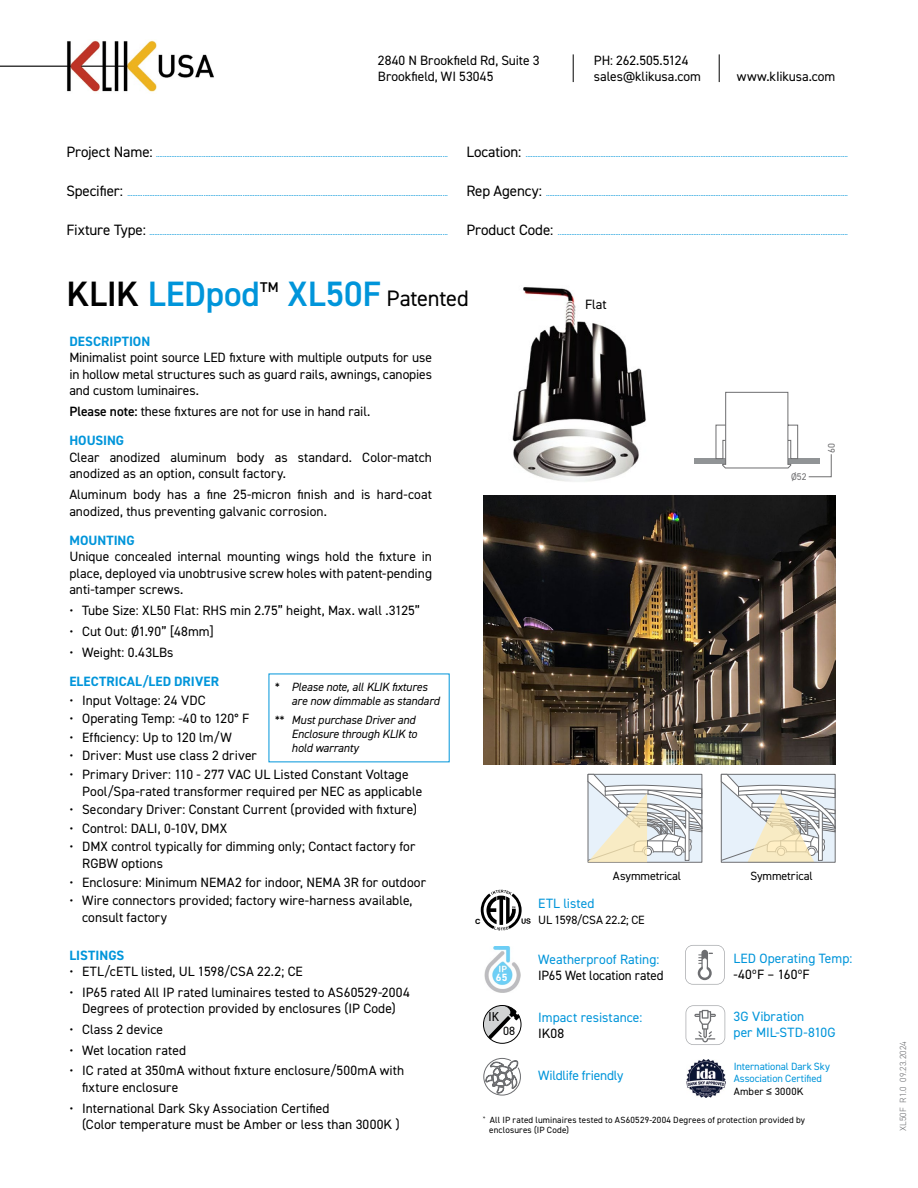
<style>
.page{position:relative;width:918px;height:1188px;background:#fff}
.page>*{position:absolute;margin:0;border:0;box-sizing:border-box;transform-origin:0 0}
.t1{font:600 35.4px "DIN2014";letter-spacing:-.005em;color:#0095da}
.t2{font:22.5px "DIN2014";letter-spacing:-.015em;color:#000}
.t3{font:600 14.1px "DIN2014";color:#000}
.t4{font:13.5px/16.5px "DIN2014";color:#000}
.t5{font:13.5px/16.2px "DIN2014";color:#0095da}
.t6{font:700 13.5px "DIN2014";letter-spacing:.005em;color:#0095da}
.t7{font:13.5px "DIN2014";letter-spacing:-.02em;color:#0095da}
.t8{font:13.2px "Myriad Pro";color:#000}
.t9{font:italic 12px/14.2px "DIN2014";letter-spacing:-.01em;color:#000}
.t10{font:12px "DIN2014";letter-spacing:-.01em;color:#000}
.t11{font:10.5px/12.6px "DIN2014";letter-spacing:-.005em;color:#0095da}
.t12{font:700 10.5px "DIN2014";color:#fff}
.t13{font:9.75px "DIN2014";color:#6e6e70}
.t14{font:9px/10.5px "DIN2014";letter-spacing:.02em;color:#000}
.t15{font:300 9px "DIN2014";letter-spacing:.03em;color:#6d6e71}
.t16{font:700 7.65px "Nimbus San";color:#000}
.t17{font:7.5px "DIN2014";color:#0095da}
.s1{font-size:15px;color:#000}
.s2{color:#000}
.s3{font-weight:600;font-size:35.4px;color:#0095da}
.s4{font-weight:600}
.s5{font-weight:700;color:#0095da}
.s6{font-family:"Arial";color:#000}
.s7{font-family:"Minion Pro";font-size:7.2px}
</style>
<div class="page">
<img style="left:0;top:40px;width:214px;height:52px">
<svg style="left:573px;top:54px;width:1px;height:28px"></svg>
<svg style="left:719px;top:54px;width:1px;height:28px"></svg>
<svg style="left:685px;top:945px;width:40px;height:40px"></svg>
<svg style="left:481px;top:890px;width:50px;height:40px"></svg>
<svg style="left:483px;top:1005px;width:39px;height:39px"></svg>
<img style="left:686px;top:1060px;width:40px;height:38px">
<img style="left:484px;top:947px;width:36px;height:46px">
<svg style="left:493px;top:973px;width:17px;height:11px"></svg>
<svg style="left:686px;top:1005px;width:39px;height:40px"></svg>
<svg style="left:483px;top:1058px;width:38px;height:38px"></svg>
<img style="left:512px;top:287px;width:134px;height:195px">
<svg style="left:808px;top:454px;width:24px;height:23px"></svg>
<div style="left:694px;top:459px;width:32px;height:5px;background:#919496"></div>
<div style="left:788px;top:459px;width:31px;height:5px;background:#919496"></div>
<svg style="left:715px;top:392px;width:83px;height:76px"></svg>
<svg style="left:587px;top:774px;width:116px;height:88px;background:#dadcd8"></svg>
<svg style="left:721px;top:774px;width:115px;height:88px;background:#dcded9"></svg>
<img style="left:483px;top:496px;width:352px;height:268px">
<p class="t4" style="left:378px;top:52px;width:163px">2840 N Brookfield Rd, Suite 3<br>Brookfield, WI 53045</p>
<p class="t4" style="left:594px;top:52px;width:109px">PH: 262.505.5124 sales@klikusa.com</p>
<p class="t4" style="left:737px;top:68px;width:100px">www.kIikusa.com</p>
<p class="t17" style="left:66px;top:150px;width:383px"><span class="s1">Project Name:</span> ............................................................................................................................................................................</p>
<p class="t17" style="left:66px;top:189px;width:383px"><span class="s1">Specifier:</span> .............................................................................................................................................................................................</p>
<p class="t17" style="left:66px;top:228px;width:383px"><span class="s1">Fixture Type:</span> ................................................................................................................................................................................</p>
<p class="t17" style="left:466px;top:150px;width:383px"><span class="s1">Location:</span> ..............................................................................................................................................................................................</p>
<p class="t17" style="left:466px;top:189px;width:383px"><span class="s1">Rep Agency:</span> ..................................................................................................................................................................................</p>
<p class="t17" style="left:466px;top:228px;width:383px"><span class="s1">Product Code:</span> ...........................................................................................................................................................................</p>
<h1 class="t1" style="left:66px;top:271px;width:195px"><span class="s2">KLIK</span> LEDpod</h1>
<p class="t3" style="left:260px;top:278px;width:20px">TM</p>
<h2 class="t2" style="left:288px;top:285px;width:183px"><span class="s3">XL50F</span> Patented</h2>
<p class="t4" style="left:585px;top:296px;width:23px">Flat</p>
<p class="t6" style="left:69px;top:332px;width:82px">DESCRIPTION</p>
<p class="t4" style="left:69px;top:349px;width:364px;text-align:justify">Minimalist point source LED fixture with multiple outputs for use in hollow metal structures such as guard rails, awnings, canopies and custom luminaires.</p>
<p class="t4" style="left:69px;top:397px;width:302px;line-height:29.2px"><span class="s4">Please note:</span> these fixtures are not for use in hand rail.<br><span class="s5">HOUSING</span></p>
<p class="t4" style="left:69px;top:449px;width:364px">Clear anodized aluminum body as standard. Color-match anodized as an option, consult factory.</p>
<p class="t4" style="left:69px;top:486px;width:364px">Aluminum body has a fine 25-micron finish and is hard-coat anodized, thus preventing galvanic corrosion.</p>
<p class="t6" style="left:69px;top:531px;width:67px">MOUNTING</p>
<p class="t4" style="left:69px;top:548px;width:364px;text-align:justify">Unique concealed internal mounting wings hold the fixture in place, deployed via unobtrusive screw holes with patent-pending anti-tamper screws.</p>
<p class="t4" style="left:69px;top:602px;width:352px">• Tube Size: XL50 Flat: RHS min 2.75” height, Max. wall .3125”</p>
<p class="t4" style="left:69px;top:623px;width:146px">• Cut Out: Ø1.90” [48mm]</p>
<p class="t4" style="left:69px;top:644px;width:106px">• Weight: 0.43LBs</p>
<p class="t6" style="left:69px;top:672px;width:151px">ELECTRICAL/LED DRIVER</p>
<p class="t4" style="left:69px;top:691px;width:138px">• Input Voltage: 24 VDC</p>
<p class="t4" style="left:69px;top:710px;width:181px">• Operating Temp: -40 to 120° F</p>
<p class="t4" style="left:69px;top:729px;width:164px">• Efficiency: Up to 120 lm/W</p>
<p class="t4" style="left:69px;top:747px;width:189px">• Driver: Must use class 2 driver</p>
<p class="t4" style="left:82px;top:766px;width:342px;text-indent:-13px">• Primary Driver: 110 - 277 VAC UL Listed Constant Voltage<br>Pool/Spa-rated transformer required per NEC as applicable</p>
<p class="t4" style="left:69px;top:801px;width:349px">• Secondary Driver: Constant Current (provided with fixture)</p>
<p class="t4" style="left:69px;top:820px;width:159px">• Control: DALI, 0-10V, DMX</p>
<p class="t4" style="left:82px;top:838px;width:335px;text-indent:-13px">• DMX control typically for dimming only; Contact factory for<br>RGBW options</p>
<p class="t4" style="left:69px;top:873px;width:358px">• Enclosure: Minimum NEMA2 for indoor, NEMA 3R for outdoor</p>
<p class="t4" style="left:82px;top:892px;width:332px;text-indent:-13px">• Wire connectors provided; factory wire-harness available, consult factory</p>
<p class="t6" style="left:69px;top:946px;width:56px">LISTINGS</p>
<p class="t4" style="left:69px;top:963px;width:235px">• ETL/cETL listed, UL 1598/CSA 22.2; CE</p>
<p class="t4" style="left:69px;top:984px;width:342px;text-align:center">• IP65 rated All IP rated luminaires tested to AS60529-2004<br>Degrees of protection provided by enclosures (IP Code)</p>
<p class="t4" style="left:69px;top:1021px;width:95px">• Class 2 device</p>
<p class="t4" style="left:69px;top:1042px;width:118px">• Wet location rated</p>
<p class="t4" style="left:82px;top:1062px;width:324px;text-indent:-13px">• IC rated at 350mA without fixture enclosure/500mA with fixture enclosure</p>
<p class="t4" style="left:82px;top:1100px;width:319px;text-indent:-13px">• International Dark Sky Association Certified<br>(Color temperature must be Amber or less than 3000K )</p>
<p class="t9" style="left:292px;top:680px;width:149px;text-indent:-17px">* Please note, all KLIK fixtures are now dimmable as standard</p>
<p class="t9" style="left:292px;top:712px;width:127px;text-indent:-17px">** Must purchase Driver and<br>Enclosure through KLIK to hold warranty</p>
<p class="t13" style="left:791px;top:471px;width:17px">Ø52</p>
<p class="t13" style="left:825px;top:453px;width:11px;rotate:-90deg">60</p>
<p class="t16" style="left:475px;top:917px;width:7px">C</p>
<p class="t12" style="left:496px;top:970px;width:13px">65</p>
<p class="t8" style="left:489px;top:1009px;width:12px">IK</p>
<p class="t10" style="left:503px;top:1024px;width:14px">08</p>
<p class="t10" style="left:613px;top:868px;width:70px">Asymmetrical</p>
<p class="t10" style="left:751px;top:868px;width:64px">Symmetrical</p>
<p class="t5" style="left:538px;top:895px;width:58px">ETL listed</p>
<p class="t10" style="left:538px;top:912px;width:108px">UL 1598/CSA 22.2; CE</p>
<p class="t5" style="left:538px;top:951px;width:123px">Weatherproof Rating:</p>
<p class="t4" style="left:538px;top:967px;width:127px">IP65 Wet location rated</p>
<p class="t5" style="left:538px;top:1009px;width:106px">Impact resistance:</p>
<p class="t4" style="left:538px;top:1025px;width:27px">IK08</p>
<p class="t7" style="left:538px;top:1066px;width:87px">Wildlife friendly</p>
<p class="t5" style="left:734px;top:950px;width:120px">LED Operating Temp:</p>
<p class="t4" style="left:734px;top:966px;width:78px">-40ºF – 160ºF</p>
<p class="t5" style="left:734px;top:1008px;width:104px">3G Vibration<br>per MIL-STD-810G</p>
<p class="t11" style="left:734px;top:1059px;width:98px">International Dark Sky<br>Association Certified<br><span class="s2">Amber</span> <span class="s6">≤</span> <span class="s2">3000K</span></p>
<p class="t14" style="left:489px;top:1114px;width:317px;text-indent:-6px"><span class="s7">*</span> All IP rated luminaires tested to AS60529-2004 Degrees of protection provided by enclosures (IP Code)</p>
<p class="t15" style="left:898px;top:1131px;width:92px;rotate:-90deg">XL50F R1.0 09.23.2024</p>
</div>
